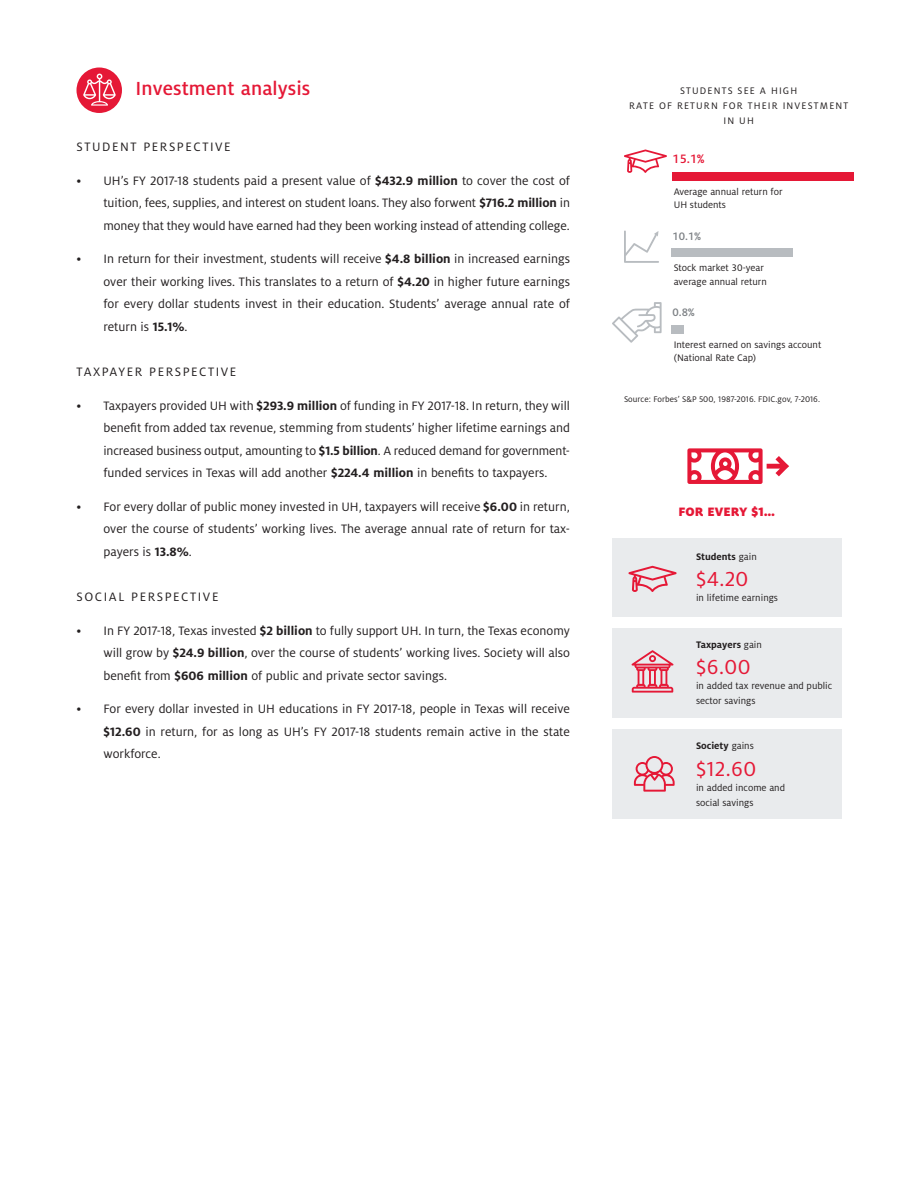
<style>
.page{position:relative;width:918px;height:1188px;background:#fff}
.page>*{position:absolute;margin:0;border:0;box-sizing:border-box;transform-origin:0 0}
.t1{font:22.5px "Milo OT";color:#e51836}
.Heading_2{font:500 21px "Milo OT";letter-spacing:.005em;color:#e51836}
.Heading_3{font:13.5px/22.5px "Milo OT";color:#231f20;text-align:justify}
.Heading_3-2{font:13.5px "Milo OT";letter-spacing:.115em;color:#231f20}
.t2{font:900 13.5px "Milo OT";letter-spacing:.01em;color:#e51836}
.Figure_Text{font:500 13.5px "Milo OT";color:#e51836}
.Figure_Text-2{font:500 12px "Milo OT";color:#7c8084}
.Figure_Text-3{font:10.5px/13.5px "Milo OT";color:#231f20}
.Figure_Title{font:10.5px/15px "Milo OT";color:#231f20}
.Figure_Title-2{font:10.5px/15px "Milo OT";letter-spacing:.11em;color:#231f20;text-align:center}
.t3{font:700 10.5px "Milo OT";color:#231f20}
.Figure_Footnote{font:9px "Milo OT";letter-spacing:.005em;color:#231f20}
.s1{font-weight:700}
.s2{font-weight:400}
</style>
<div class="page">
<div style="left:77px;top:68px;width:45px;height:45px;background:#e51836;border-radius:50%"></div>
<svg style="left:83px;top:74px;width:33px;height:32px"></svg>
<svg style="left:624px;top:150px;width:43px;height:23px"></svg>
<svg style="left:624px;top:231px;width:35px;height:32px"></svg>
<svg style="left:612px;top:302px;width:50px;height:41px"></svg>
<div style="left:672px;top:173px;width:182px;height:8px;background:#e51836"></div>
<div style="left:672px;top:249px;width:121px;height:8px;background:#b8bcc0"></div>
<div style="left:672px;top:325px;width:12px;height:9px;background:#b8bcc0"></div>
<div style="left:612px;top:539px;width:230px;height:78px;background:#e9ebed"></div>
<div style="left:612px;top:628px;width:230px;height:90px;background:#e9ebed"></div>
<div style="left:612px;top:730px;width:230px;height:89px;background:#e9ebed"></div>
<svg style="left:687px;top:448px;width:102px;height:36px"></svg>
<svg style="left:629px;top:566px;width:48px;height:26px"></svg>
<svg style="left:632px;top:650px;width:42px;height:43px"></svg>
<svg style="left:634px;top:756px;width:41px;height:36px"></svg>
<p class="Heading_2" style="left:135px;top:76px;width:176px">Investment analysis</p>
<p class="Heading_3-2" style="left:77px;top:139px;width:156px">STUDENT PERSPECTIVE</p>
<p class="Heading_3" style="left:104px;top:169px;width:468px;text-indent:-27px">• UH’s FY 2017-18 students paid a present value of <span class="s1">$432.9 million</span> to cover the cost of tuition, fees, supplies, and interest on student loans. They also forwent <span class="s1">$716.2 million</span> in money that they would have earned had they been working instead of attending college.</p>
<p class="Heading_3" style="left:104px;top:248px;width:468px;text-indent:-27px">• In return for their investment, students will receive <span class="s1">$4.8 billion</span> in increased earnings over their working lives. This translates to a return of <span class="s1">$4.20</span> in higher future earnings for every dollar students invest in their education. Students’ average annual rate of return is <span class="s1">15.1%</span>.</p>
<p class="Heading_3-2" style="left:77px;top:364px;width:161px">TAXPAYER PERSPECTIVE</p>
<p class="Heading_3" style="left:104px;top:394px;width:468px;text-indent:-27px">• Taxpayers provided UH with <span class="s1">$293.9 million</span> of funding in FY 2017-18. In return, they will benefit from added tax revenue, stemming from students’ higher lifetime earnings and increased business output, amounting to <span class="s1">$1.5 billion</span>. A reduced demand for government&shy;funded services in Texas will add another <span class="s1">$224.4 million</span> in benefits to taxpayers.</p>
<p class="Heading_3" style="left:104px;top:495px;width:468px;text-indent:-27px">• For every dollar of public money invested in UH, taxpayers will receive <span class="s1">$6.00</span> in return, over the course of students’ working lives. The average annual rate of return for tax&shy;payers is <span class="s1">13.8%</span>.</p>
<p class="Heading_3-2" style="left:77px;top:589px;width:143px">SOCIAL PERSPECTIVE</p>
<p class="Heading_3" style="left:104px;top:619px;width:468px;text-indent:-27px">• In FY 2017-18, Texas invested <span class="s1">$2 billion</span> to fully support UH. In turn, the Texas economy will grow by <span class="s1">$24.9 billion</span>, over the course of students’ working lives. Society will also benefit from <span class="s1">$606 million</span> of public and private sector savings.</p>
<p class="Heading_3" style="left:104px;top:698px;width:468px;text-indent:-27px">• For every dollar invested in UH educations in FY 2017-18, people in Texas will receive <span class="s1">$12.60</span> in return, for as long as UH’s FY 2017-18 students remain active in the state workforce.</p>
<p class="Figure_Title-2" style="left:629px;top:84px;width:221px">STUDENTS SEE A HIGH<br>RATE OF RETURN FOR THEIR INVESTMENT<br>IN UH</p>
<p class="Figure_Text" style="left:673px;top:151px;width:33px">15.1%</p>
<p class="Figure_Text-3" style="left:674px;top:185px;width:110px">Average annual return for<br>UH students</p>
<p class="Figure_Text-2" style="left:673px;top:229px;width:30px">10.1%</p>
<p class="Figure_Text-3" style="left:674px;top:261px;width:95px">Stock market 30-year average annual return</p>
<p class="Figure_Text-2" style="left:673px;top:306px;width:23px">0.8%</p>
<p class="Figure_Text-3" style="left:674px;top:338px;width:149px">Interest earned on savings account (National Rate Cap)</p>
<p class="Figure_Footnote" style="left:624px;top:395px;width:198px">Source: Forbes’ S&amp;P 500, 1987-2016. FDIC.gov, 7-2016.</p>
<p class="t2" style="left:678px;top:504px;width:98px">FOR EVERY $1…</p>
<p class="t3" style="left:696px;top:551px;width:62px">Students <span class="s2">gain</span></p>
<p class="t1" style="left:696px;top:567px;width:54px">$4.20</p>
<p class="Figure_Title" style="left:696px;top:590px;width:84px">in lifetime earnings</p>
<p class="t3" style="left:696px;top:639px;width:68px">Taxpayers <span class="s2">gain</span></p>
<p class="t1" style="left:696px;top:655px;width:56px">$6.00</p>
<p class="Figure_Title" style="left:696px;top:679px;width:138px">in added tax revenue and public sector savings</p>
<p class="t3" style="left:696px;top:740px;width:59px">Society <span class="s2">gains</span></p>
<p class="t1" style="left:696px;top:756px;width:62px">$12.60</p>
<p class="Figure_Title" style="left:696px;top:780px;width:91px">in added income and social savings</p>
</div>
